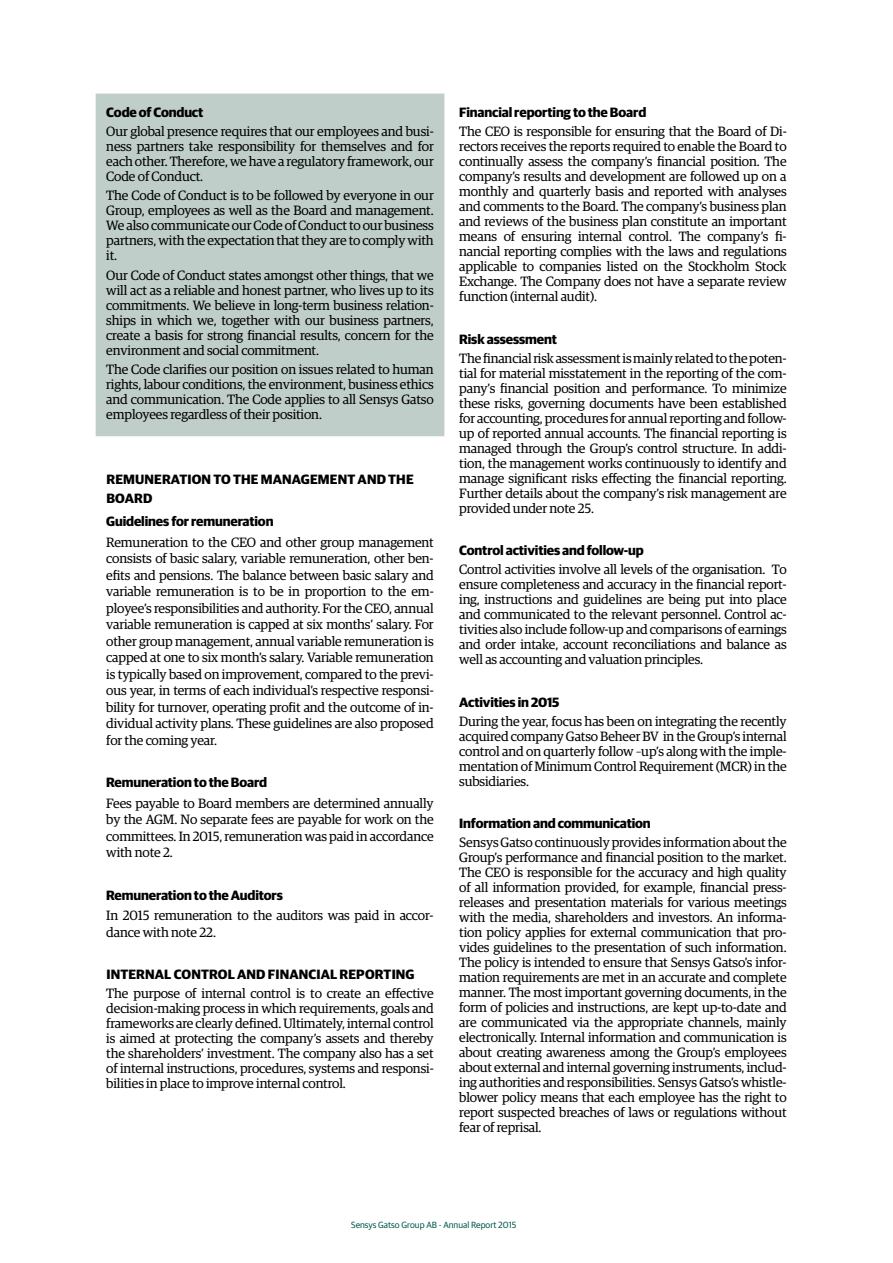
<style>
.page{position:relative;width:893px;height:1263px;background:#fff}
.page>*{position:absolute;margin:0;border:0;box-sizing:border-box;transform-origin:0 0}
.t1{font:13.5px/15px "Guardian Egyp";letter-spacing:-.01em;color:#000;text-align:justify}
.t2{font:700 13.5px/23px "Guardian Sans";letter-spacing:-.01em;color:#000}
.t3{font:9px "Guardian Sans";color:#00594c}
</style>
<div class="page">
<div style="left:96px;top:94px;width:348px;height:342px;background:#c0ceca"></div>
<p class="t2" style="left:106px;top:100px;width:99px">Code of Conduct</p>
<p class="t1" style="left:106px;top:123px;width:329px">Our global presence requires that our employees and busi&shy;ness partners take responsibility for themselves and for each other. Therefore, we have a regulatory framework, our Code of Conduct.</p>
<p class="t1" style="left:106px;top:187px;width:329px">The Code of Conduct is to be followed by everyone in our Group, employees as well as the Board and management.<br>We also communicate our Code of Conduct to our business partners, with the expectation that they are to comply with it.</p>
<p class="t1" style="left:106px;top:267px;width:329px">Our Code of Conduct states amongst other things, that we will act as a reliable and honest partner, who lives up to its commitments. We believe in long-term business relation&shy;ships in which we, together with our business partners, create a basis for strong financial results, concern for the environment and social commitment.</p>
<p class="t1" style="left:106px;top:361px;width:329px">The Code clarifies our position on issues related to human rights, labour conditions, the environment, business ethics and communication. The Code applies to all Sensys Gatso employees regardless of their position.</p>
<p class="t2" style="left:106px;top:467px;width:19px">Remuneration</p>
<p class="t2" style="left:213px;top:467px;width:29px">to the</p>
<p class="t2" style="left:261px;top:467px;width:5px">management</p>
<p class="t2" style="left:358px;top:467px;width:11px">and</p>
<p class="t2" style="left:388px;top:467px;width:10px">the</p>
<p class="t2" style="left:106px;top:486px;width:169px">board<br>Guidelines for remuneration</p>
<p class="t1" style="left:106px;top:533px;width:329px;line-height:16.5px">Remuneration to the CEO and other group management consists of basic salary, variable remuneration, other ben&shy;efits and pensions. The balance between basic salary and variable remuneration is to be in proportion to the em&shy;ployee’s responsibilities and authority. For the CEO, annual variable remuneration is capped at six months’ salary. For other group management, annual variable remuneration is capped at one to six month’s salary. Variable remuneration is typically based on improvement, compared to the previ&shy;ous year, in terms of each individual’s respective responsi&shy;bility for turnover, operating profit and the outcome of in&shy;dividual activity plans. These guidelines are also proposed for the coming year.</p>
<p class="t2" style="left:106px;top:770px;width:162px">Remuneration to the Board</p>
<p class="t1" style="left:106px;top:794px;width:329px;line-height:16.5px">Fees payable to Board members are determined annually by the AGM. No separate fees are payable for work on the committees. In 2015, remuneration was paid in accordance with note 2.</p>
<p class="t2" style="left:106px;top:882px;width:178px">Remuneration to the Auditors</p>
<p class="t1" style="left:106px;top:906px;width:329px;line-height:16.5px">In 2015 remuneration to the auditors was paid in accor&shy;dance with note 22.</p>
<p class="t2" style="left:106px;top:962px;width:14px">Internal</p>
<p class="t2" style="left:174px;top:962px;width:15px">Control</p>
<p class="t2" style="left:237px;top:962px;width:11px">and</p>
<p class="t2" style="left:268px;top:962px;width:9px">financial</p>
<p class="t2" style="left:339px;top:962px;width:4px">reporting</p>
<p class="t1" style="left:106px;top:985px;width:329px">The purpose of internal control is to create an effective decision-making process in which requirements, goals and frameworks are clearly defined. Ultimately, internal control is aimed at protecting the company’s assets and thereby the shareholders’ investment. The company also has a set of internal instructions, procedures, systems and responsi&shy;bilities in place to improve internal control.</p>
<p class="t2" style="left:459px;top:100px;width:189px">Financial reporting to the Board</p>
<p class="t1" style="left:459px;top:123px;width:329px">The CEO is responsible for ensuring that the Board of Di&shy;rectors receives the reports required to enable the Board to continually assess the company’s financial position. The company’s results and development are followed up on a monthly and quarterly basis and reported with analyses and comments to the Board. The company’s business plan and reviews of the business plan constitute an important means of ensuring internal control. The company’s fi&shy;nancial reporting complies with the laws and regulations applicable to companies listed on the Stockholm Stock Exchange. The Company does not have a separate review function (internal audit).</p>
<p class="t2" style="left:459px;top:326px;width:99px">Risk assessment</p>
<p class="t1" style="left:459px;top:350px;width:329px">The financial risk assessment is mainly related to the poten&shy;tial for material misstatement in the reporting of the com&shy;pany’s financial position and performance. To minimize these risks, governing documents have been established for accounting, procedures for annual reporting and follow&shy;up of reported annual accounts. The financial reporting is managed through the Group’s control structure. In addi&shy;tion, the management works continuously to identify and manage significant risks effecting the financial reporting.<br>Further details about the company’s risk management are provided under note 25.</p>
<p class="t2" style="left:459px;top:538px;width:186px">Control activities and follow-up</p>
<p class="t1" style="left:459px;top:561px;width:329px">Control activities involve all levels of the organisation. To ensure completeness and accuracy in the financial report&shy;ing, instructions and guidelines are being put into place and communicated to the relevant personnel. Control ac&shy;tivities also include follow-up and comparisons of earnings and order intake, account reconciliations and balance as well as accounting and valuation principles.</p>
<p class="t2" style="left:459px;top:689px;width:102px">Activities in 2015</p>
<p class="t1" style="left:459px;top:713px;width:329px">During the year, focus has been on integrating the recently acquired company Gatso Beheer BV in the Group’s internal control and on quarterly follow –up’s along with the imple&shy;mentation of Minimum Control Requirement (MCR) in the subsidiaries.</p>
<p class="t2" style="left:459px;top:811px;width:193px">Information and communication</p>
<p class="t1" style="left:459px;top:834px;width:329px">Sensys Gatso continuously provides information about the Group’s performance and financial position to the market.<br>The CEO is responsible for the accuracy and high quality of all information provided, for example, financial press&shy;releases and presentation materials for various meetings with the media, shareholders and investors. An informa&shy;tion policy applies for external communication that pro&shy;vides guidelines to the presentation of such information.<br>The policy is intended to ensure that Sensys Gatso’s infor&shy;mation requirements are met in an accurate and complete manner. The most important governing documents, in the form of policies and instructions, are kept up-to-date and are communicated via the appropriate channels, mainly electronically. Internal information and communication is about creating awareness among the Group’s employees about external and internal governing instruments, includ&shy;ing authorities and responsibilities. Sensys Gatso’s whistle&shy;blower policy means that each employee has the right to report suspected breaches of laws or regulations without fear of reprisal.</p>
<p class="t3" style="left:351px;top:1218px;width:167px">Sensys Gatso Group AB - Annual Report 2015</p>
</div>
